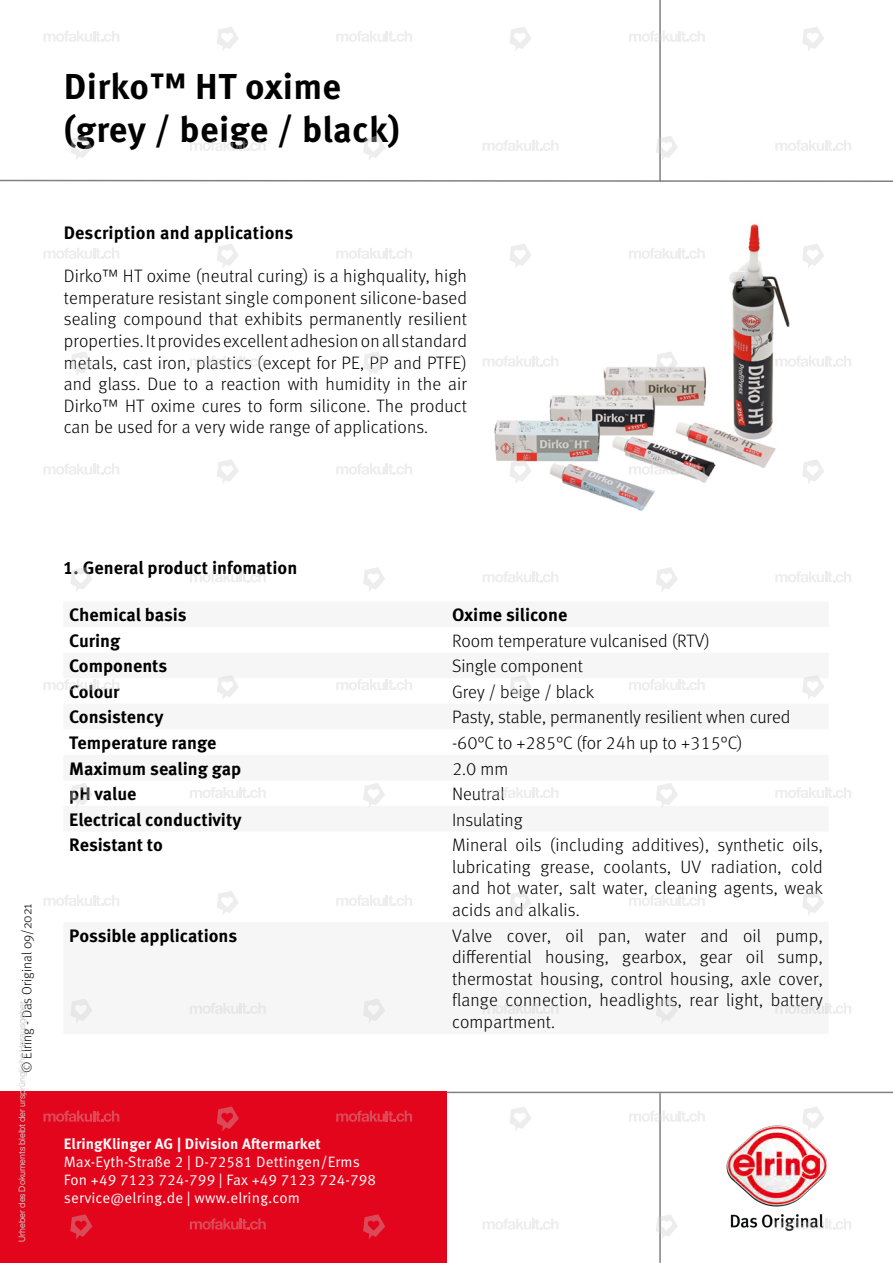
<style>
.page{position:relative;width:893px;height:1263px;background:#fff}
.page>*{position:absolute;margin:0;border:0;box-sizing:border-box;transform-origin:0 0}
.t1{font:700 36px/43.2px "Meta Pro";letter-spacing:.01em;color:#000}
.t2{font:300 18px/21.6px "Meta Pro";letter-spacing:.005em;color:#000;text-align:justify}
.t3{font:700 18px "Meta Pro";color:#000}
.t4{font:15px/18px "Meta Pro Norm";letter-spacing:.01em;color:#fff}
.t5{font:700 15px "Meta Pro";letter-spacing:.01em;color:#fff}
.t6{font:300 13.5px "Meta Pro";color:#000}
.t7{font:9px "Helvetica Now Display";color:#ccc}
</style>
<div class="page">
<hr style="left:659px;top:0;width:2px;height:182px;background:#808080">
<svg style="left:0;top:179px;width:893px;height:3px"></svg>
<hr style="left:659px;top:1093px;width:2px;height:170px;background:#808080">
<div style="left:0;top:1092px;width:446px;height:171px;background:#e3051b"></div>
<hr style="left:446px;top:1092px;width:447px;height:1px;background:#808080">
<img style="left:727px;top:1126px;width:100px;height:104px">
<img style="left:494px;top:224px;width:296px;height:287px">
<svg style="left:190px;top:1218px;width:76px;height:11px"></svg>
<svg style="left:70px;top:1214px;width:22px;height:25px"></svg>
<svg style="left:483px;top:1218px;width:75px;height:11px"></svg>
<svg style="left:363px;top:1214px;width:22px;height:25px"></svg>
<svg style="left:775px;top:1218px;width:76px;height:11px"></svg>
<svg style="left:656px;top:1214px;width:22px;height:25px"></svg>
<svg style="left:43px;top:1110px;width:76px;height:12px"></svg>
<svg style="left:217px;top:1106px;width:22px;height:25px"></svg>
<svg style="left:190px;top:1003px;width:76px;height:11px"></svg>
<svg style="left:70px;top:998px;width:22px;height:26px"></svg>
<svg style="left:336px;top:1110px;width:76px;height:12px"></svg>
<svg style="left:510px;top:1107px;width:21px;height:24px"></svg>
<svg style="left:483px;top:1003px;width:76px;height:11px"></svg>
<svg style="left:363px;top:998px;width:22px;height:26px"></svg>
<svg style="left:629px;top:1110px;width:76px;height:12px"></svg>
<svg style="left:802px;top:1107px;width:22px;height:24px"></svg>
<svg style="left:775px;top:1003px;width:76px;height:11px"></svg>
<svg style="left:656px;top:998px;width:22px;height:26px"></svg>
<svg style="left:44px;top:895px;width:75px;height:11px"></svg>
<svg style="left:217px;top:891px;width:22px;height:24px"></svg>
<svg style="left:190px;top:787px;width:76px;height:11px"></svg>
<svg style="left:71px;top:783px;width:21px;height:25px"></svg>
<svg style="left:336px;top:895px;width:76px;height:11px"></svg>
<svg style="left:510px;top:891px;width:21px;height:24px"></svg>
<svg style="left:483px;top:787px;width:75px;height:11px"></svg>
<svg style="left:363px;top:783px;width:22px;height:25px"></svg>
<svg style="left:629px;top:895px;width:76px;height:11px"></svg>
<svg style="left:802px;top:891px;width:22px;height:24px"></svg>
<svg style="left:775px;top:787px;width:76px;height:11px"></svg>
<svg style="left:656px;top:783px;width:22px;height:25px"></svg>
<svg style="left:44px;top:679px;width:75px;height:11px"></svg>
<svg style="left:217px;top:675px;width:21px;height:24px"></svg>
<svg style="left:190px;top:571px;width:76px;height:11px"></svg>
<svg style="left:71px;top:567px;width:21px;height:24px"></svg>
<svg style="left:336px;top:679px;width:76px;height:11px"></svg>
<svg style="left:510px;top:675px;width:21px;height:24px"></svg>
<svg style="left:483px;top:571px;width:75px;height:11px"></svg>
<svg style="left:363px;top:567px;width:22px;height:24px"></svg>
<svg style="left:629px;top:679px;width:76px;height:11px"></svg>
<svg style="left:802px;top:675px;width:22px;height:24px"></svg>
<svg style="left:775px;top:571px;width:76px;height:11px"></svg>
<svg style="left:656px;top:567px;width:22px;height:24px"></svg>
<svg style="left:44px;top:463px;width:75px;height:12px"></svg>
<svg style="left:217px;top:459px;width:22px;height:24px"></svg>
<svg style="left:190px;top:356px;width:76px;height:11px"></svg>
<svg style="left:71px;top:352px;width:21px;height:24px"></svg>
<svg style="left:336px;top:463px;width:76px;height:12px"></svg>
<svg style="left:509px;top:459px;width:23px;height:25px"></svg>
<svg style="left:483px;top:355px;width:76px;height:12px"></svg>
<svg style="left:363px;top:352px;width:22px;height:23px"></svg>
<svg style="left:629px;top:463px;width:76px;height:12px"></svg>
<svg style="left:802px;top:460px;width:22px;height:24px"></svg>
<svg style="left:775px;top:355px;width:76px;height:12px"></svg>
<svg style="left:656px;top:351px;width:22px;height:25px"></svg>
<svg style="left:44px;top:248px;width:75px;height:11px"></svg>
<svg style="left:217px;top:244px;width:22px;height:24px"></svg>
<svg style="left:190px;top:140px;width:76px;height:11px"></svg>
<svg style="left:71px;top:136px;width:21px;height:24px"></svg>
<svg style="left:336px;top:248px;width:76px;height:11px"></svg>
<svg style="left:509px;top:244px;width:23px;height:25px"></svg>
<svg style="left:483px;top:140px;width:75px;height:11px"></svg>
<svg style="left:363px;top:136px;width:22px;height:24px"></svg>
<svg style="left:629px;top:248px;width:76px;height:11px"></svg>
<svg style="left:802px;top:244px;width:22px;height:24px"></svg>
<svg style="left:775px;top:140px;width:76px;height:11px"></svg>
<svg style="left:656px;top:136px;width:22px;height:25px"></svg>
<svg style="left:44px;top:31px;width:75px;height:11px"></svg>
<svg style="left:217px;top:27px;width:22px;height:24px"></svg>
<svg style="left:336px;top:31px;width:76px;height:11px"></svg>
<svg style="left:510px;top:27px;width:21px;height:24px"></svg>
<svg style="left:629px;top:31px;width:76px;height:11px"></svg>
<svg style="left:802px;top:27px;width:22px;height:24px"></svg>
<h1 class="t1" style="left:64px;top:63px;width:338px">Dirko™ HT oxime (grey / beige / black)</h1>
<p class="t3" style="left:64px;top:219px;width:231px">Description and applications</p>
<p class="t2" style="left:64px;top:264px;width:405px">Dirko™ HT oxime (neutral curing) is a highquality, high temperature resistant single component silicone-based sealing compound that exhibits permanently resilient properties. It provides excellent adhesion on all standard metals, cast iron, plastics (except for PE, PP and PTFE) and glass. Due to a reaction with humidity in the air Dirko™ HT oxime cures to form silicone. The product can be used for a very wide range of applications.</p>
<p class="t6" style="left:17px;top:1073px;width:171px;rotate:-90deg">© Elring - Das Original 09/2021</p>
<p class="t7" style="left:16px;top:1242px;width:243px;rotate:-90deg">Urheber des Dokuments bleibt der ursprüngliche Herausgeber.</p>
<p class="t3" style="left:63px;top:553px;width:235px">1. General product infomation</p>
<p class="t3" style="left:69px;top:601px;width:119px">Chemical basis</p>
<p class="t3" style="left:452px;top:601px;width:117px">Oxime silicone</p>
<p class="t3" style="left:69px;top:626px;width:53px">Curing</p>
<p class="t2" style="left:452px;top:629px;width:259px">Room temperature vulcanised (RTV)</p>
<p class="t3" style="left:69px;top:652px;width:100px">Components</p>
<p class="t2" style="left:452px;top:654px;width:132px">Single component</p>
<p class="t3" style="left:69px;top:677px;width:52px">Colour</p>
<p class="t2" style="left:452px;top:680px;width:144px">Grey / beige / black</p>
<p class="t3" style="left:69px;top:703px;width:96px">Consistency</p>
<p class="t2" style="left:452px;top:705px;width:340px">Pasty, stable, permanently resilient when cured</p>
<p class="t3" style="left:69px;top:729px;width:149px">Temperature range</p>
<p class="t2" style="left:452px;top:731px;width:292px">-60°C to +285°C (for 24h up to +315°C)</p>
<p class="t3" style="left:69px;top:754px;width:174px">Maximum sealing gap</p>
<p class="t2" style="left:452px;top:756px;width:58px">2.0 mm</p>
<p class="t3" style="left:69px;top:780px;width:69px">pH value</p>
<p class="t2" style="left:452px;top:782px;width:54px">Neutral</p>
<p class="t3" style="left:69px;top:805px;width:174px">Electrical conductivity</p>
<p class="t2" style="left:452px;top:808px;width:72px">Insulating</p>
<p class="t3" style="left:69px;top:831px;width:95px">Resistant to</p>
<p class="t2" style="left:452px;top:833px;width:372px">Mineral oils (including additives), synthetic oils, lubricating grease, coolants, UV radiation, cold and hot water, salt water, cleaning agents, weak acids and alkalis.</p>
<p class="t3" style="left:69px;top:921px;width:169px">Possible applications</p>
<p class="t2" style="left:452px;top:924px;width:372px">Valve cover, oil pan, water and oil pump, differential housing, gearbox, gear oil sump, thermostat housing, control housing, axle cover, flange connection, headlights, rear light, battery compartment.</p>
<p class="t5" style="left:64px;top:1132px;width:259px">ElringKlinger AG | Division Aftermarket</p>
<p class="t4" style="left:64px;top:1152px;width:314px">Max-Eyth-Straße 2 | D-72581 Dettingen/Erms<br>Fon +49 7123 724-799 | Fax +49 7123 724-798 service@elring.de | www.elring.com</p>
</div>
